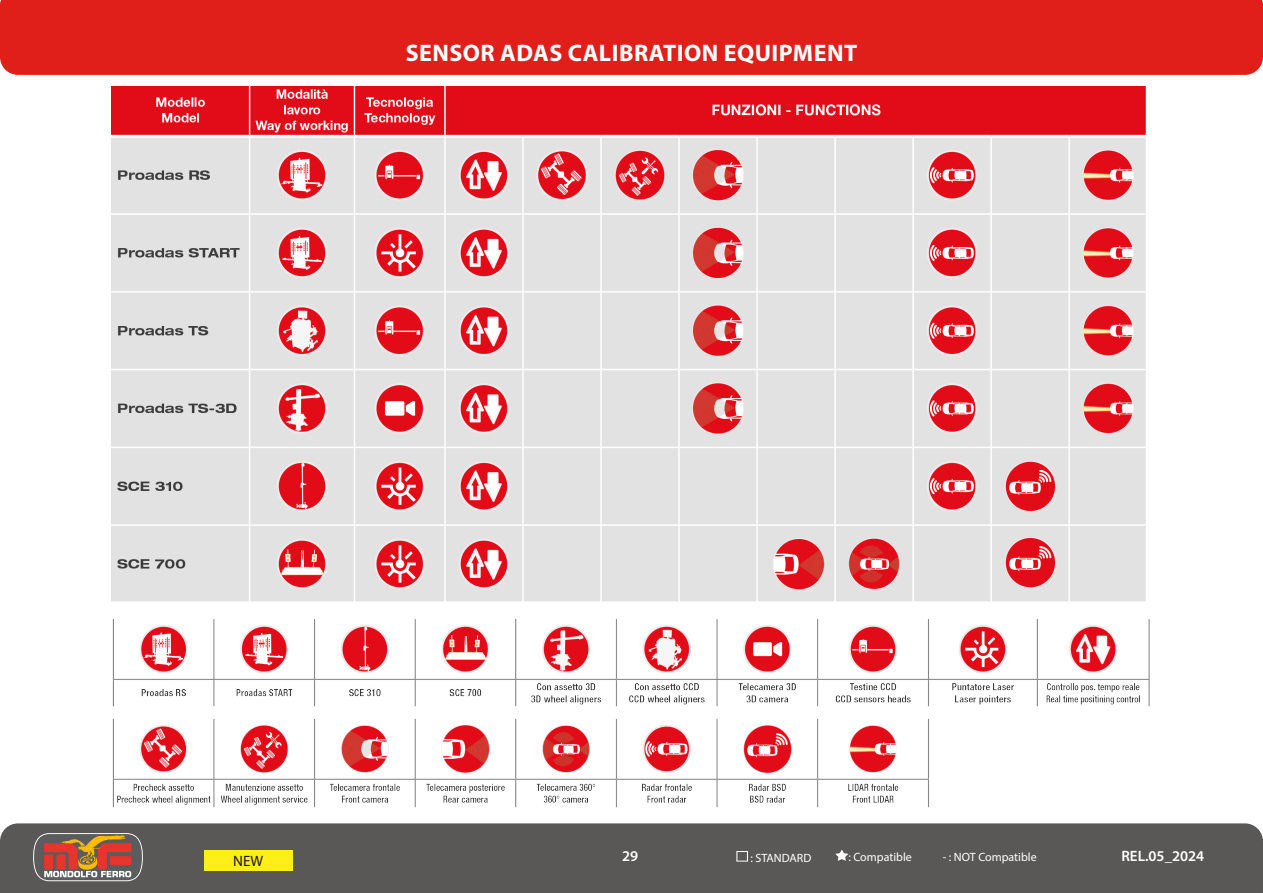
<style>
.page{position:relative;width:1263px;height:893px;background:#fff}
.page>*{position:absolute;margin:0;border:0;box-sizing:border-box;transform-origin:0 0}
.t1{font:700 24px "Myriad Pro";letter-spacing:.02em;color:#fff}
.t2{font:600 15px "Myriad Pro";color:#fff}
.t3{font:15px "Myriad Pro";color:#1a181c}
.t4{font:12px "Myriad Pro";color:#fff}
</style>
<div class="page">
<div style="left:0;top:823px;width:1263px;height:70px;background:#595857"></div>
<div style="left:0;top:42px;width:1263px;height:33px;background:#e01f1b"></div>
<div style="left:0;top:0;width:1263px;height:42px;background:#e01f1b"></div>
<svg style="left:33px;top:832px;width:110px;height:50px;background:#9c6c5b"></svg>
<div style="left:204px;top:850px;width:88px;height:21px;background:#ffee17"></div>
<svg style="left:736px;top:851px;width:12px;height:11px"></svg>
<svg style="left:834px;top:849px;width:16px;height:13px"></svg>
<img style="left:112px;top:86px;width:1038px;height:722px">
<h1 class="t1" style="left:406px;top:37px;width:453px">SENSOR ADAS CALIBRATION EQUIPMENT</h1>
<p class="t3" style="left:233px;top:852px;width:32px">NEW</p>
<p class="t2" style="left:622px;top:847px;width:18px">29</p>
<p class="t4" style="left:750px;top:850px;width:62px">: STANDARD</p>
<p class="t4" style="left:848px;top:849px;width:65px">: Compatible</p>
<p class="t4" style="left:943px;top:849px;width:96px">- : NOT Compatible</p>
<p class="t2" style="left:1121px;top:847px;width:84px">REL.05_2024</p>
</div>
